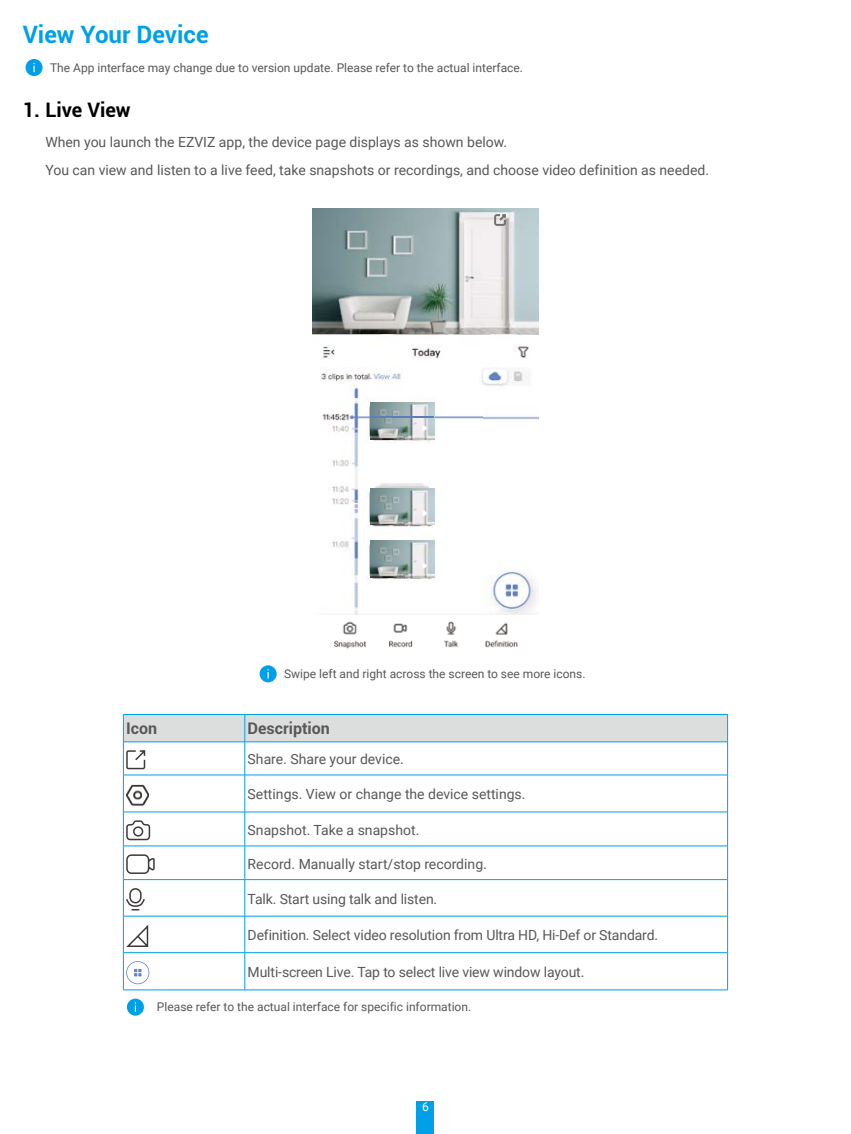
<style>
.page{position:relative;width:851px;height:1134px;background:#fff}
.page>*{position:absolute;margin:0;border:0;box-sizing:border-box;transform-origin:0 0}
.t1{font:700 24px "Roboto";color:#00a0e9}
.t2{font:700 20px "Roboto";color:#000}
.t3{font:700 16px "Roboto";color:#595757}
.t4{font:14px/28.2px "Roboto";color:#595757}
.t5{font:12px "Roboto";color:#595757}
.t6{font:12px "Roboto";color:#fff}
</style>
<div class="page">
<div style="left:417px;top:1101px;width:17px;height:33px;background:#00a0e9"></div>
<div style="left:26px;top:59px;width:17px;height:17px;background:#00a0e9;border-radius:50%"></div>
<svg style="left:33px;top:63px;width:2px;height:9px"></svg>
<img style="left:313px;top:333px;width:225px;height:282px">
<img style="left:370px;top:489px;width:64px;height:35px">
<svg style="left:422px;top:510px;width:5px;height:6px"></svg>
<img style="left:370px;top:403px;width:64px;height:37px">
<svg style="left:422px;top:425px;width:5px;height:6px"></svg>
<img style="left:370px;top:540px;width:64px;height:37px">
<svg style="left:422px;top:562px;width:5px;height:7px"></svg>
<hr style="left:370px;top:417px;width:64px;height:1px;background:#5d7eb8">
<img style="left:312px;top:208px;width:226px;height:125px">
<svg style="left:494px;top:214px;width:12px;height:12px"></svg>
<img style="left:334px;top:621px;width:184px;height:28px">
<div style="left:259px;top:665px;width:17px;height:17px;background:#00a0e9;border-radius:50%"></div>
<svg style="left:267px;top:669px;width:2px;height:9px"></svg>
<div style="left:123px;top:714px;width:605px;height:28px;background:#dcdddd"></div>
<hr style="left:123px;top:741px;width:122px;height:1px;background:#00a0e9">
<hr style="left:123px;top:742px;width:1px;height:33px;background:#00a0e9">
<hr style="left:245px;top:741px;width:482px;height:1px;background:#00a0e9">
<hr style="left:244px;top:742px;width:1px;height:33px;background:#00a0e9">
<hr style="left:727px;top:742px;width:1px;height:33px;background:#00a0e9">
<hr style="left:123px;top:775px;width:122px;height:1px;background:#00a0e9">
<hr style="left:123px;top:775px;width:1px;height:37px;background:#00a0e9">
<hr style="left:245px;top:775px;width:482px;height:1px;background:#00a0e9">
<hr style="left:244px;top:775px;width:1px;height:37px;background:#00a0e9">
<hr style="left:727px;top:775px;width:1px;height:37px;background:#00a0e9">
<hr style="left:123px;top:812px;width:122px;height:1px;background:#00a0e9">
<hr style="left:123px;top:812px;width:1px;height:34px;background:#00a0e9">
<hr style="left:245px;top:812px;width:482px;height:1px;background:#00a0e9">
<hr style="left:244px;top:812px;width:1px;height:34px;background:#00a0e9">
<hr style="left:727px;top:812px;width:1px;height:34px;background:#00a0e9">
<hr style="left:123px;top:845px;width:122px;height:1px;background:#00a0e9">
<hr style="left:123px;top:846px;width:1px;height:33px;background:#00a0e9">
<hr style="left:245px;top:845px;width:482px;height:1px;background:#00a0e9">
<hr style="left:244px;top:846px;width:1px;height:33px;background:#00a0e9">
<hr style="left:727px;top:846px;width:1px;height:33px;background:#00a0e9">
<hr style="left:123px;top:879px;width:122px;height:1px;background:#00a0e9">
<hr style="left:123px;top:880px;width:1px;height:36px;background:#00a0e9">
<hr style="left:245px;top:879px;width:482px;height:1px;background:#00a0e9">
<hr style="left:244px;top:880px;width:1px;height:36px;background:#00a0e9">
<hr style="left:727px;top:880px;width:1px;height:36px;background:#00a0e9">
<hr style="left:123px;top:916px;width:122px;height:1px;background:#00a0e9">
<hr style="left:123px;top:916px;width:1px;height:36px;background:#00a0e9">
<hr style="left:245px;top:916px;width:482px;height:1px;background:#00a0e9">
<hr style="left:244px;top:916px;width:1px;height:36px;background:#00a0e9">
<hr style="left:727px;top:916px;width:1px;height:36px;background:#00a0e9">
<hr style="left:123px;top:952px;width:122px;height:1px;background:#00a0e9">
<hr style="left:123px;top:953px;width:1px;height:37px;background:#00a0e9">
<hr style="left:245px;top:952px;width:482px;height:1px;background:#00a0e9">
<hr style="left:244px;top:953px;width:1px;height:37px;background:#00a0e9">
<hr style="left:727px;top:953px;width:1px;height:37px;background:#00a0e9">
<hr style="left:123px;top:989px;width:122px;height:1px;background:#00a0e9">
<hr style="left:245px;top:989px;width:482px;height:1px;background:#00a0e9">
<svg style="left:126px;top:750px;width:20px;height:20px"></svg>
<img style="left:126px;top:784px;width:22px;height:22px">
<svg style="left:126px;top:820px;width:25px;height:21px"></svg>
<svg style="left:126px;top:854px;width:29px;height:20px"></svg>
<div style="left:129px;top:888px;width:13px;height:15px;border:2px solid #3e3a39;border-radius:5px"></div>
<svg style="left:126px;top:898px;width:19px;height:13px"></svg>
<svg style="left:126px;top:924px;width:23px;height:23px"></svg>
<svg style="left:126px;top:961px;width:23px;height:23px"></svg>
<div style="left:127px;top:962px;width:21px;height:21px;background:#fff;border-radius:50%"></div>
<svg style="left:134px;top:969px;width:7px;height:7px"></svg>
<svg style="left:127px;top:998px;width:17px;height:18px"></svg>
<h1 class="t1" style="left:23px;top:18px;width:187px">View Your Device</h1>
<p class="t5" style="left:50px;top:59px;width:474px">The App interface may change due to version update. Please refer to the actual interface.</p>
<h2 class="t2" style="left:23px;top:96px;width:109px">1. Live View</h2>
<p class="t4" style="left:45px;top:127px;width:665px">When you launch the EZVIZ app, the device page displays as shown below.<br>You can view and listen to a live feed, take snapshots or recordings, and choose video definition as needed.</p>
<p class="t5" style="left:284px;top:665px;width:303px">Swipe left and right across the screen to see more icons.</p>
<p class="t3" style="left:126px;top:717px;width:32px">Icon</p>
<p class="t3" style="left:247px;top:717px;width:84px">Description</p>
<p class="t4" style="left:247px;top:745px;width:158px">Share. Share your device.</p>
<p class="t4" style="left:247px;top:780px;width:279px">Settings. View or change the device settings.</p>
<p class="t4" style="left:247px;top:815px;width:173px">Snapshot. Take a snapshot.</p>
<p class="t4" style="left:247px;top:849px;width:241px">Record. Manually start/stop recording.</p>
<p class="t4" style="left:247px;top:884px;width:191px">Talk. Start using talk and listen.</p>
<p class="t4" style="left:247px;top:921px;width:412px">Definition. Select video resolution from Ultra HD, Hi-Def or Standard.</p>
<p class="t4" style="left:247px;top:958px;width:338px">Multi-screen Live. Tap to select live view window layout.</p>
<p class="t5" style="left:157px;top:999px;width:316px">Please refer to the actual interface for specific information.</p>
<p class="t6" style="left:422px;top:1099px;width:8px">6</p>
</div>
